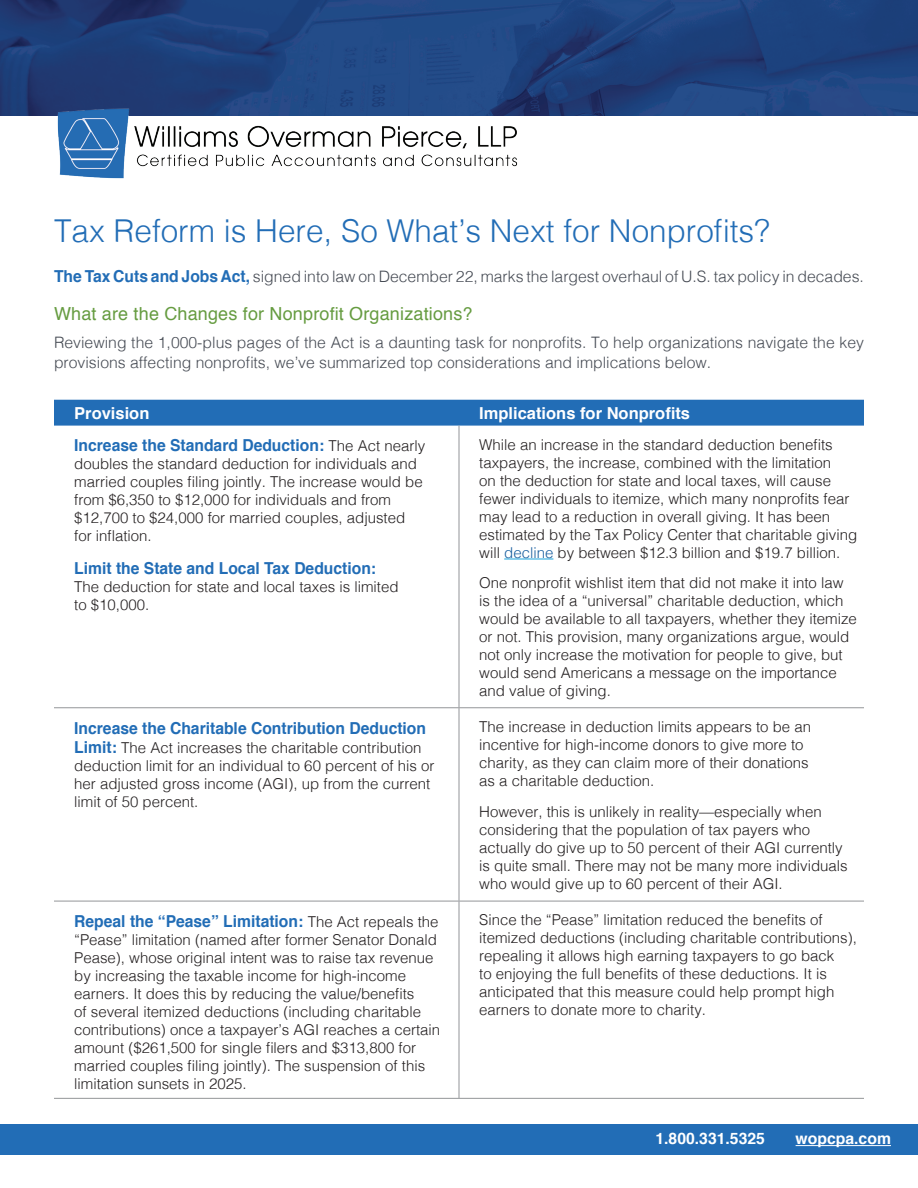
<style>
.page{position:relative;width:918px;height:1188px;background:#fff}
.page>*{position:absolute;margin:0;border:0;box-sizing:border-box;transform-origin:0 0}
.t1{font:300 31.5px "Helvetica";color:#226db6}
.t2{font:18px "Helvetica";letter-spacing:.01em;color:#669c41}
.t3{font:700 16.5px "Helvetica";color:#226db6;scale:.95 1}
.t4{font:700 16.5px "Helvetica";color:#fff}
.t5{font:300 15.75px/19.5px "Helvetica";color:#464b54}
.t6{font:700 15.75px "Helvetica";color:#fff}
.t7{font:300 15px/18px "Helvetica";color:#231f20}
.s1{font-weight:700;font-size:16.5px;color:#226db6}
.s2{font-weight:300;font-size:15px;color:#231f20}
.s3{color:#175d9e}
</style>
<div class="page">
<img style="left:0;top:0;width:918px;height:116px">
<img style="left:54px;top:102px;width:466px;height:77px">
<div style="left:0;top:1124px;width:918px;height:30px;background:#226db6"></div>
<hr style="left:796px;top:1145px;width:95px;height:1px;background:#fff">
<div style="left:54px;top:400px;width:810px;height:26px;background:#226db6"></div>
<hr style="left:459px;top:426px;width:1px;height:281px;background:#939598">
<hr style="left:54px;top:707px;width:405px;height:1px;background:#939598">
<hr style="left:459px;top:707px;width:405px;height:1px;background:#939598">
<hr style="left:459px;top:708px;width:1px;height:193px;background:#939598">
<hr style="left:54px;top:901px;width:405px;height:1px;background:#939598">
<hr style="left:459px;top:901px;width:405px;height:1px;background:#939598">
<hr style="left:459px;top:901px;width:1px;height:197px;background:#939598">
<hr style="left:54px;top:1098px;width:405px;height:1px;background:#939598">
<hr style="left:459px;top:1098px;width:405px;height:1px;background:#939598">
<hr style="left:504px;top:559px;width:49px;height:1px;background:#1aa4dd">
<h1 class="t1" style="left:54px;top:204px;width:717px">Tax Reform is Here, So What’s Next for Nonprofits?</h1>
<p class="t5" style="left:54px;top:265px;width:811px"><span class="s1">The Tax Cuts and Jobs Act,</span> signed into law on December 22, marks the largest overhaul of U.S. tax policy in decades.</p>
<p class="t2" style="left:54px;top:299px;width:420px">What are the Changes for Nonprofit Organizations?</p>
<p class="t5" style="left:54px;top:332px;width:812px">Reviewing the 1,000-plus pages of the Act is a daunting task for nonprofits. To help organizations navigate the key provisions affecting nonprofits, we’ve summarized top considerations and implications below.</p>
<p class="t4" style="left:74px;top:400px;width:77px">Provision</p>
<p class="t4" style="left:479px;top:400px;width:212px">Implications for Nonprofits</p>
<p class="t3" style="left:74px;top:432px;width:371px">Increase the Standard Deduction: <span class="s2">The Act nearly</span></p>
<p class="t7" style="left:74px;top:454px;width:350px">doubles the standard deduction for individuals and married couples filing jointly. The increase would be from $6,350 to $12,000 for individuals and from $12,700 to $24,000 for married couples, adjusted for inflation.</p>
<p class="t3" style="left:74px;top:555px;width:319px">Limit the State and Local Tax Deduction:</p>
<p class="t7" style="left:74px;top:576px;width:326px">The deduction for state and local taxes is limited to $10,000.</p>
<p class="t7" style="left:479px;top:434px;width:380px">While an increase in the standard deduction benefits taxpayers, the increase, combined with the limitation<br>on the deduction for state and local taxes, will cause fewer individuals to itemize, which many nonprofits fear may lead to a reduction in overall giving. It has been estimated by the Tax Policy Center that charitable giving will <span class="s3">decline</span> by between $12.3 billion and $19.7 billion.</p>
<p class="t7" style="left:479px;top:572px;width:379px">One nonprofit wishlist item that did not make it into law is the idea of a “universal” charitable deduction, which would be available to all taxpayers, whether they itemize or not. This provision, many organizations argue, would not only increase the motivation for people to give, but would send Americans a message on the importance and value of giving.</p>
<p class="t3" style="left:74px;top:715px;width:372px">Increase the Charitable Contribution Deduction</p>
<p class="t7" style="left:74px;top:738px;width:362px"><span class="s1">Limit:</span> The Act increases the charitable contribution deduction limit for an individual to 60 percent of his or her adjusted gross income (AGI), up from the current limit of 50 percent.</p>
<p class="t3" style="left:74px;top:908px;width:385px">Repeal the “Pease” Limitation: <span class="s2">The Act repeals the</span></p>
<p class="t7" style="left:74px;top:930px;width:367px">“Pease” limitation (named after former Senator Donald Pease), whose original intent was to raise tax revenue by increasing the taxable income for high-income earners. It does this by reducing the value/benefits<br>of several itemized deductions (including charitable contributions) once a taxpayer’s AGI reaches a certain amount ($261,500 for single filers and $313,800 for married couples filing jointly). The suspension of this limitation sunsets in 2025.</p>
<p class="t7" style="left:479px;top:717px;width:333px">The increase in deduction limits appears to be an incentive for high-income donors to give more to charity, as they can claim more of their donations as a charitable deduction.</p>
<p class="t7" style="left:479px;top:801px;width:370px">However, this is unlikely in reality—especially when considering that the population of tax payers who actually do give up to 50 percent of their AGI currently is quite small. There may not be many more individuals who would give up to 60 percent of their AGI.</p>
<p class="t7" style="left:479px;top:910px;width:379px">Since the “Pease” limitation reduced the benefits of itemized deductions (including charitable contributions), repealing it allows high earning taxpayers to go back<br>to enjoying the full benefits of these deductions. It is anticipated that this measure could help prompt high earners to donate more to charity.</p>
<p class="t6" style="left:655px;top:1126px;width:111px">1.800.331.5325</p>
<p class="t6" style="left:796px;top:1126px;width:97px">wopcpa.com</p>
</div>
